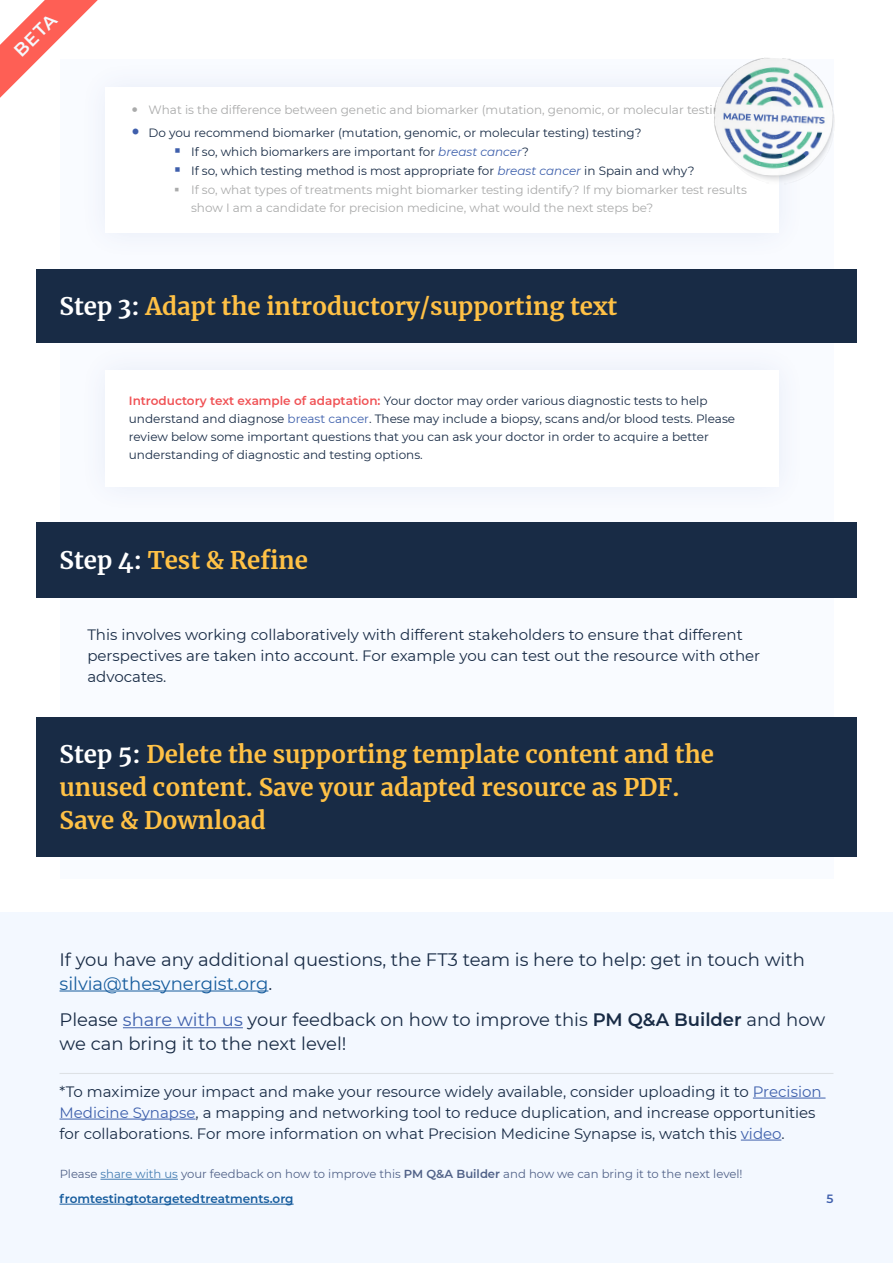
<style>
.page{position:relative;width:893px;height:1263px;background:#fff}
.page>*{position:absolute;margin:0;border:0;box-sizing:border-box;transform-origin:0 0}
.t1{font:700 24px/33px "Merriweather";color:#ffc145}
.t2{font:18px/24px "Montserrat";color:#182b45}
.t3{font:600 18px "Montserrat";color:#f4f9fd}
.t4{font:15px/21px "Montserrat";color:#182b45}
.t5{font:12px/18px "Montserrat";color:#182b45}
.t6{font:12px/18px "Montserrat";color:#aaabab}
.t7{font:600 12px "Montserrat";color:#175d9e}
.t8{font:600 12px "Montserrat";color:#3f5fac}
.t9{font:11.7px "Montserrat";color:#273b69}
.s1{font-style:italic;color:#3e60ac}
.s2{color:#fff}
.s3{font-weight:600;color:#f05255}
.s4{color:#3e60ac}
.s5{color:#175d9e}
.s6{font-weight:600}
</style>
<div class="page">
<div style="left:0;top:912px;width:893px;height:351px;background:#f3f8ff"></div>
<hr style="left:60px;top:990px;width:208px;height:1px;background:#175d9e">
<hr style="left:123px;top:1027px;width:120px;height:1px;background:#3e60ac">
<hr style="left:753px;top:1098px;width:72px;height:1px;background:#3e60ac">
<hr style="left:60px;top:1119px;width:136px;height:1px;background:#3e60ac">
<hr style="left:741px;top:1140px;width:40px;height:1px;background:#3e60ac">
<hr style="left:60px;top:1073px;width:773px;height:1px;background:#aaabab">
<div style="left:60px;top:60px;width:773px;height:819px;background:#f3f8ff"></div>
<div style="left:77px;top:59px;width:730px;height:202px;background:#f6f9fe"></div>
<div style="left:106px;top:87px;width:673px;height:146px;background:#fff"></div>
<div style="left:106px;top:370px;width:673px;height:116px;background:#fff"></div>
<div style="left:36px;top:269px;width:821px;height:74px;background:#182b45"></div>
<img style="left:714px;top:58px;width:121px;height:123px">
<div style="left:36px;top:522px;width:821px;height:75px;background:#182b45"></div>
<div style="left:36px;top:717px;width:821px;height:140px;background:#182b45"></div>
<hr style="left:60px;top:1204px;width:234px;height:1px;background:#175d9e">
<hr style="left:100px;top:1179px;width:78px;height:1px;background:#175d9e">
<svg style="left:0;top:0;width:98px;height:98px"></svg>
<p class="t3" style="left:8px;top:44px;width:54px;rotate:-45deg">BETA</p>
<p class="t6" style="left:149px;top:101px;width:593px">What is the difference between genetic and biomarker (mutation, genomic, or molecular testing)?</p>
<p class="t5" style="left:149px;top:123px;width:495px">Do you recommend biomarker (mutation, genomic, or molecular testing) testing?</p>
<p class="t5" style="left:191px;top:142px;width:339px">If so, which biomarkers are important for <span class="s1">breast cancer</span>?</p>
<p class="t5" style="left:191px;top:161px;width:505px">If so, which testing method is most appropriate for <span class="s1">breast cancer</span> in Spain and why?</p>
<p class="t6" style="left:191px;top:180px;width:557px">If so, what types of treatments might biomarker testing identify? If my biomarker test results show I am a candidate for precision medicine, what would the next steps be?</p>
<p class="t1" style="left:60px;top:289px;width:559px"><span class="s2">Step 3:</span> Adapt the introductory/supporting text</p>
<p class="t5" style="left:129px;top:391px;width:608px"><span class="s3">Introductory text example of adaptation:</span> Your doctor may order various diagnostic tests to help understand and diagnose <span class="s4">breast cancer</span>. These may include a biopsy, scans and/or blood tests. Please review below some important questions that you can ask your doctor in order to acquire a better understanding of diagnostic and testing options.</p>
<p class="t1" style="left:60px;top:543px;width:250px"><span class="s2">Step 4:</span> Test &amp; Refine</p>
<p class="t4" style="left:87px;top:623px;width:674px">This involves working collaboratively with different stakeholders to ensure that different perspectives are taken into account. For example you can test out the resource with other advocates.</p>
<p class="t1" style="left:60px;top:737px;width:656px"><span class="s2">Step 5:</span> Delete the supporting template content and the unused content. Save your adapted resource as PDF.<br>Save &amp; Download</p>
<p class="t2" style="left:60px;top:946px;width:747px">If you have any additional questions, the FT3 team is here to help: get in touch with <span class="s5">silvia@thesynergist.org</span>.</p>
<p class="t2" style="left:60px;top:1007px;width:767px">Please <span class="s4">share with us</span> your feedback on how to improve this <span class="s6">PM Q&amp;A Builder</span> and how we can bring it to the next level!</p>
<p class="t4" style="left:60px;top:1080px;width:764px">*To maximize your impact and make your resource widely available, consider uploading it to <span class="s4">Precision<br>Medicine Synapse</span>, a mapping and networking tool to reduce duplication, and increase opportunities for collaborations. For more information on what Precision Medicine Synapse is, watch this <span class="s4">video</span>.</p>
<p class="t9" style="left:60px;top:1166px;width:685px">Please <span class="s5">share with us</span> your feedback on how to improve this <span class="s6">PM Q&amp;A Builder</span> and how we can bring it to the next level!</p>
<p class="t7" style="left:60px;top:1190px;width:236px">fromtestingtotargetedtreatments.org</p>
<p class="t8" style="left:826px;top:1190px;width:9px">5</p>
</div>
